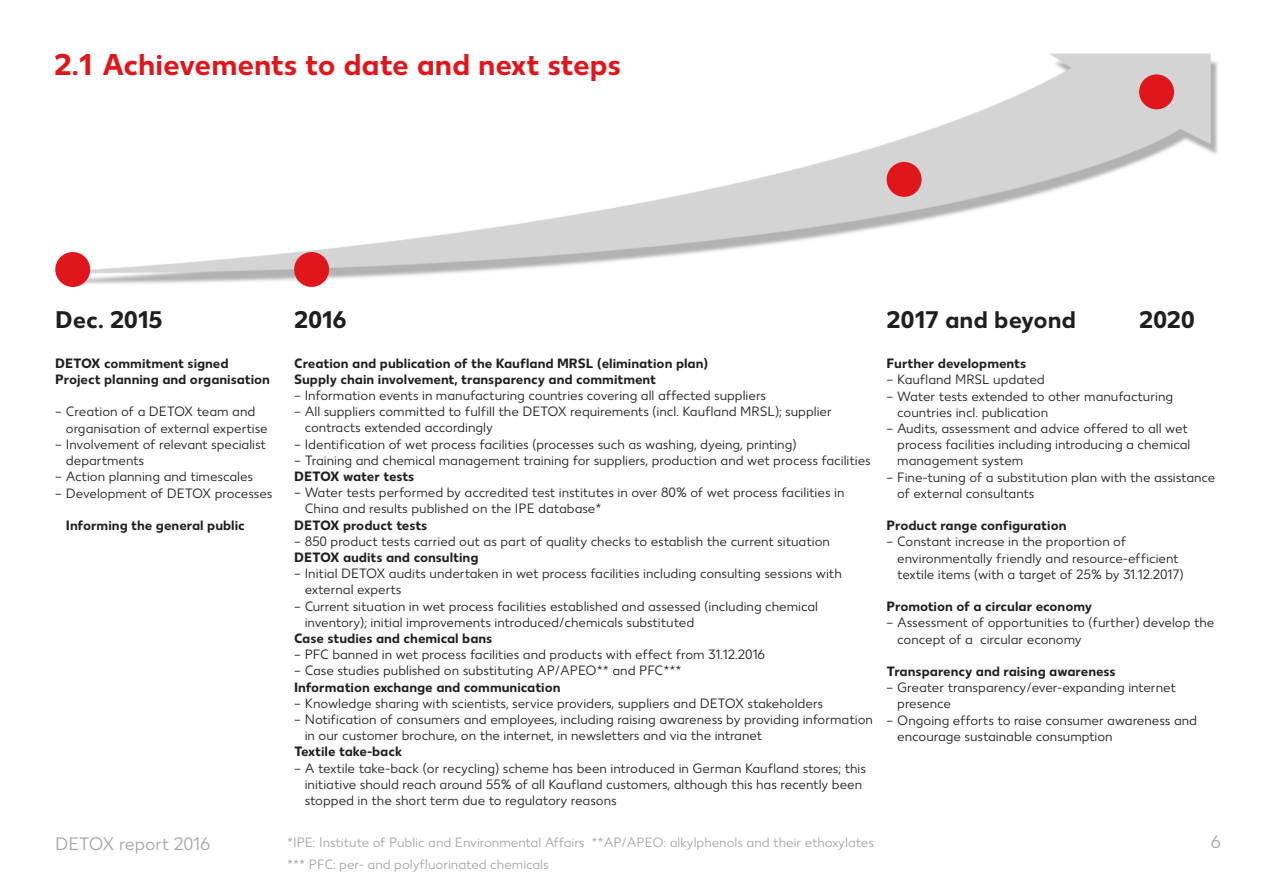
<style>
.page{position:relative;width:1263px;height:893px;background:#fff}
.page>*{position:absolute;margin:0;border:0;box-sizing:border-box;transform-origin:0 0}
.t1{font:700 30px "Kaufland";letter-spacing:-.005em;color:#df171c}
.t2{font:700 24px "Kaufland";letter-spacing:-.005em;color:#211f1e}
.t3{font:18px "Kaufland";color:#a4a5a6}
.t4{font:13.5px/16.2px "Kaufland";color:#211f1e}
.t5{font:700 13.5px/16.2px "Kaufland";color:#211f1e}
.t6{font:13.5px/21.6px "Kaufland";color:#a4a5a6}
</style>
<div class="page">
<img style="left:77px;top:53px;width:1141px;height:234px">
<div style="left:55px;top:252px;width:35px;height:35px;background:#df171c;border-radius:50%"></div>
<div style="left:887px;top:162px;width:34px;height:35px;background:#df171c;border-radius:50%"></div>
<div style="left:1139px;top:74px;width:35px;height:35px;background:#df171c;border-radius:50%"></div>
<div style="left:294px;top:252px;width:35px;height:35px;background:#df171c;border-radius:50%"></div>
<h1 class="t1" style="left:54px;top:47px;width:568px">2.1 Achievements to date and next steps</h1>
<h2 class="t2" style="left:55px;top:305px;width:109px">Dec. 2015</h2>
<p class="t5" style="left:55px;top:355px;width:216px">DETOX commitment signed<br>Project planning and organisation</p>
<p class="t4" style="left:66px;top:404px;width:203px;text-indent:-11px">– Creation of a DETOX team and organisation of external expertise</p>
<p class="t4" style="left:66px;top:437px;width:202px;text-indent:-11px">– Involvement of relevant specialist departments</p>
<p class="t4" style="left:55px;top:469px;width:199px">– Action planning and timescales</p>
<p class="t4" style="left:55px;top:485px;width:219px">– Development of DETOX processes</p>
<p class="t5" style="left:66px;top:517px;width:180px">Informing the general public</p>
<h3 class="t3" style="left:55px;top:834px;width:156px">DETOX report 2016</h3>
<h2 class="t2" style="left:294px;top:305px;width:54px">2016</h2>
<p class="t5" style="left:294px;top:355px;width:416px">Creation and publication of the Kaufland MRSL (elimination plan)<br>Supply chain involvement, transparency and commitment</p>
<p class="t4" style="left:294px;top:388px;width:473px">– Information events in manufacturing countries covering all affected suppliers</p>
<p class="t4" style="left:305px;top:404px;width:529px;text-indent:-11px">– All suppliers committed to fulfill the DETOX requirements (incl. Kaufland MRSL); supplier contracts extended accordingly</p>
<p class="t4" style="left:294px;top:436px;width:504px">– Identification of wet process facilities (processes such as washing, dyeing, printing)</p>
<p class="t4" style="left:294px;top:452px;width:578px">– Training and chemical management training for suppliers, production and wet process facilities</p>
<p class="t5" style="left:294px;top:468px;width:122px">DETOX water tests</p>
<p class="t4" style="left:305px;top:485px;width:541px;text-indent:-11px">– Water tests performed by accredited test institutes in over 80% of wet process facilities in<br>China and results published on the IPE database*</p>
<p class="t5" style="left:294px;top:517px;width:135px">DETOX product tests</p>
<p class="t4" style="left:294px;top:533px;width:537px">– 850 product tests carried out as part of quality checks to establish the current situation</p>
<p class="t5" style="left:294px;top:549px;width:186px">DETOX audits and consulting</p>
<p class="t4" style="left:305px;top:566px;width:539px;text-indent:-11px">– Initial DETOX audits undertaken in wet process facilities including consulting sessions with external experts</p>
<p class="t4" style="left:305px;top:598px;width:515px;text-indent:-11px">– Current situation in wet process facilities established and assessed (including chemical inventory); initial improvements introduced/chemicals substituted</p>
<p class="t5" style="left:294px;top:630px;width:200px">Case studies and chemical bans</p>
<p class="t4" style="left:294px;top:647px;width:473px">– PFC banned in wet process facilities and products with effect from 31.12.2016</p>
<p class="t4" style="left:294px;top:663px;width:389px">– Case studies published on substituting AP/APEO** and PFC***</p>
<p class="t5" style="left:294px;top:679px;width:268px">Information exchange and communication</p>
<p class="t4" style="left:294px;top:695px;width:530px">– Knowledge sharing with scientists, service providers, suppliers and DETOX stakeholders</p>
<p class="t4" style="left:305px;top:712px;width:570px;text-indent:-11px">– Notification of consumers and employees, including raising awareness by providing information in our customer brochure, on the internet, in newsletters and via the intranet</p>
<p class="t5" style="left:294px;top:744px;width:110px">Textile take-back</p>
<p class="t4" style="left:305px;top:760px;width:563px;text-indent:-11px">– A textile take-back (or recycling) scheme has been introduced in German Kaufland stores; this initiative should reach around 55% of all Kaufland customers, although this has recently been stopped in the short term due to regulatory reasons</p>
<p class="t6" style="left:287px;top:832px;width:588px">*IPE: Institute of Public and Environmental Affairs **AP/APEO: alkylphenols and their ethoxylates *** PFC: per- and polyfluorinated chemicals</p>
<h2 class="t2" style="left:887px;top:305px;width:191px">2017 and beyond</h2>
<p class="t5" style="left:887px;top:356px;width:141px">Further developments</p>
<p class="t4" style="left:887px;top:372px;width:160px">– Kaufland MRSL updated</p>
<p class="t4" style="left:897px;top:388px;width:277px;text-indent:-11px">– Water tests extended to other manufacturing countries incl. publication</p>
<p class="t4" style="left:897px;top:421px;width:295px;text-indent:-11px">– Audits, assessment and advice offered to all wet process facilities including introducing a chemical management system</p>
<p class="t4" style="left:897px;top:469px;width:320px;text-indent:-11px">– Fine-tuning of a substitution plan with the assistance of external consultants</p>
<p class="t5" style="left:887px;top:518px;width:181px">Product range configuration</p>
<p class="t4" style="left:897px;top:534px;width:288px;text-indent:-11px">– Constant increase in the proportion of environmentally friendly and resource-efficient textile items (with a target of 25% by 31.12.2017)</p>
<p class="t5" style="left:887px;top:599px;width:207px">Promotion of a circular economy</p>
<p class="t4" style="left:897px;top:615px;width:319px;text-indent:-11px">– Assessment of opportunities to (further) develop the concept of a circular economy</p>
<p class="t5" style="left:887px;top:663px;width:231px">Transparency and raising awareness</p>
<p class="t4" style="left:897px;top:680px;width:280px;text-indent:-11px">– Greater transparency/ever-expanding internet presence</p>
<p class="t4" style="left:897px;top:712px;width:301px;text-indent:-11px">– Ongoing efforts to raise consumer awareness and encourage sustainable consumption</p>
<h2 class="t2" style="left:1139px;top:305px;width:57px">2020</h2>
<h3 class="t3" style="left:1211px;top:832px;width:12px">6</h3>
</div>
